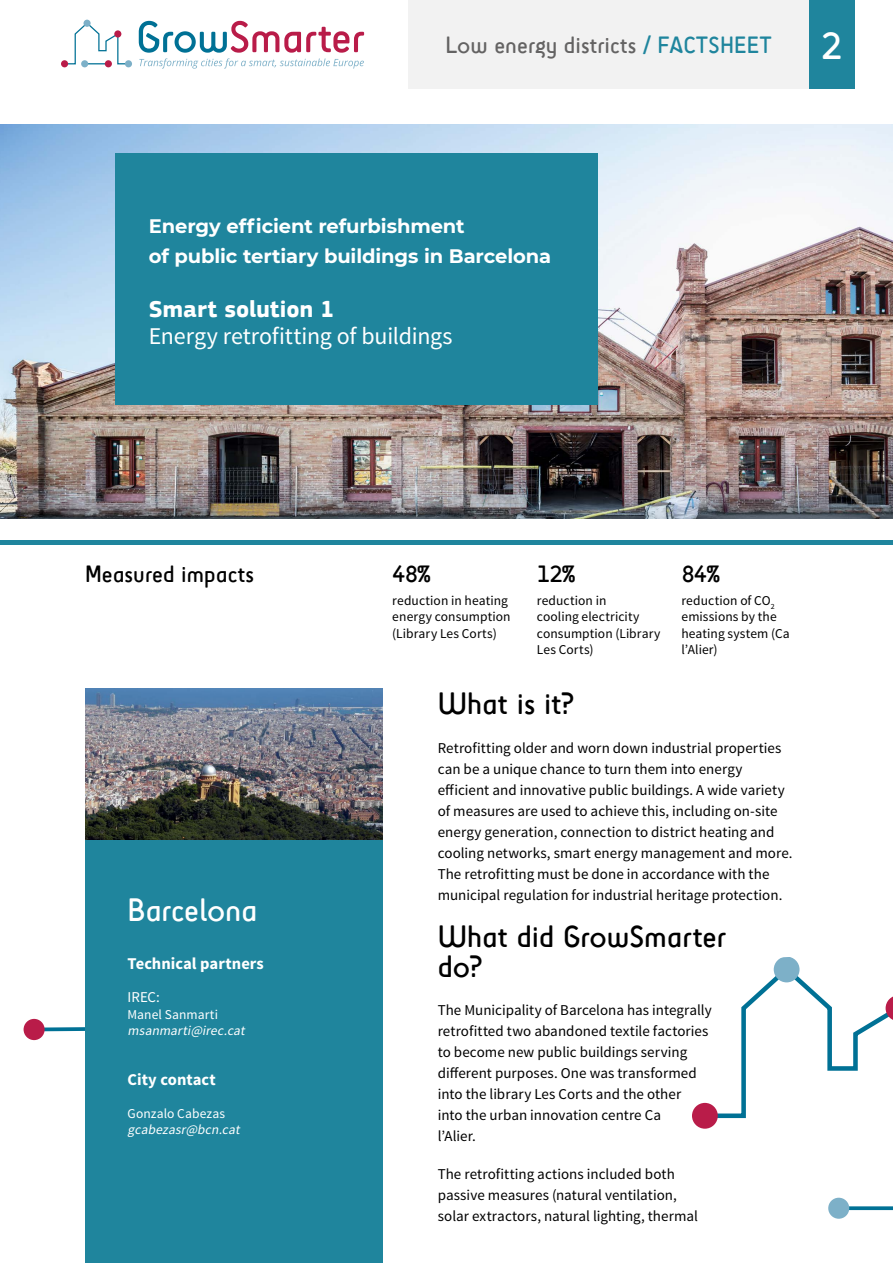
<style>
.page{position:relative;width:893px;height:1263px;background:#fff}
.page>*{position:absolute;margin:0;border:0;box-sizing:border-box;transform-origin:0 0}
.t1{font:39px "Sci Fly Sans";color:#fff}
.t2{font:33px "Sci Fly Sans";letter-spacing:-.005em;color:#fff}
.t3{font:31.5px/30px "Sci Fly Sans";color:#000}
.t4{font:24px "Source Sans Pro";letter-spacing:-.005em;color:#fff}
.t5{font:24px "Sci Fly Sans";color:#646363}
.t6{font:24px "Sci Fly Sans";color:#000}
.t7{font:700 24px "EC Square Sans Pro";letter-spacing:.005em;color:#fff}
.t8{font:700 19.5px/30px "Montserrat";letter-spacing:-.005em;color:#fff}
.t9{font:700 16.5px "Source Sans Pro";color:#fff}
.t10{font:15px/21px "Source Sans Pro";letter-spacing:.005em;color:#000}
.t11{font:15px "Source Sans Pro";color:#fff}
.t12{font:13.5px/16.5px "Source Sans Pro";letter-spacing:.005em;color:#000}
.t13{font:italic 13.5px "Source Sans Pro";color:#fff}
.t14{font:13.5px "Source Sans Pro";letter-spacing:.01em;color:#fff}
.s1{color:#1f859d}
</style>
<div class="page">
<svg style="left:23px;top:1018px;width:62px;height:23px"></svg>
<img style="left:0;top:124px;width:893px;height:394px">
<div style="left:115px;top:153px;width:482px;height:252px;background:#1f859d"></div>
<div style="left:408px;top:0;width:401px;height:88px;background:#f2f2f2"></div>
<svg style="left:62px;top:21px;width:69px;height:44px"></svg>
<div style="left:61px;top:60px;width:7px;height:7px;background:#b91c49;border-radius:50%"></div>
<div style="left:84px;top:20px;width:7px;height:7px;background:#7db0c8;border-radius:50%"></div>
<div style="left:125px;top:60px;width:7px;height:7px;background:#7db0c8;border-radius:50%"></div>
<div style="left:114px;top:30px;width:7px;height:8px;background:#b91c49;border-radius:50%"></div>
<div style="left:81px;top:60px;width:7px;height:7px;background:#7db0c8;border-radius:50%"></div>
<div style="left:105px;top:60px;width:7px;height:7px;background:#b91c49;border-radius:50%"></div>
<svg style="left:139px;top:21px;width:225px;height:48px"></svg>
<div style="left:809px;top:0;width:46px;height:88px;background:#1f859d"></div>
<div style="left:85px;top:839px;width:298px;height:424px;background:#1f859d"></div>
<img style="left:85px;top:688px;width:298px;height:151px">
<div style="left:692px;top:1103px;width:26px;height:26px;background:#b91c49;border-radius:50%"></div>
<svg style="left:774px;top:956px;width:25px;height:26px"></svg>
<svg style="left:696px;top:963px;width:197px;height:157px"></svg>
<div style="left:758px;top:1098px;width:126px;height:40px;background:#fff"></div>
<svg style="left:828px;top:1197px;width:65px;height:14px"></svg>
<div style="left:828px;top:1198px;width:21px;height:21px;background:#7db0c8;border-radius:50%"></div>
<div style="left:0;top:540px;width:893px;height:5px;background:#1f859d"></div>
<h3 class="t5" style="left:445px;top:31px;width:328px">Low energy districts <span class="s1">/ FACTSHEET</span></h3>
<h1 class="t1" style="left:821px;top:23px;width:24px">2</h1>
<h3 class="t8" style="left:149px;top:210px;width:404px">Energy efficient refurbishment<br>of public tertiary buildings in Barcelona</h3>
<h3 class="t7" style="left:149px;top:295px;width:187px">Smart solution 1</h3>
<h3 class="t4" style="left:149px;top:321px;width:305px">Energy retrofitting of buildings</h3>
<h3 class="t6" style="left:85px;top:560px;width:171px">Measured impacts</h3>
<h2 class="t2" style="left:128px;top:890px;width:131px">Barcelona</h2>
<p class="t9" style="left:128px;top:953px;width:138px">Technical partners</p>
<p class="t11" style="left:128px;top:988px;width:34px">IREC:</p>
<p class="t14" style="left:128px;top:1006px;width:92px">Manel Sanmarti</p>
<p class="t13" style="left:128px;top:1022px;width:122px">msanmarti@irec.cat</p>
<p class="t9" style="left:128px;top:1068px;width:90px">City contact</p>
<p class="t14" style="left:128px;top:1105px;width:99px">Gonzalo Cabezas</p>
<p class="t13" style="left:128px;top:1121px;width:117px">gcabezasr@bcn.cat</p>
<h3 class="t6" style="left:392px;top:560px;width:40px">48%</h3>
<h3 class="t6" style="left:537px;top:560px;width:40px">12%</h3>
<h3 class="t6" style="left:681px;top:560px;width:40px">84%</h3>
<p class="t12" style="left:392px;top:592px;width:120px">reduction in heating energy consumption (Library Les Corts)</p>
<p class="t12" style="left:537px;top:592px;width:125px">reduction in<br>cooling electricity consumption (Library<br>Les Corts)</p>
<p class="t12" style="left:681px;top:592px;width:110px">reduction of CO<sub>2 </sub>emissions by the heating system (Ca l’Alier)</p>
<h3 class="t3" style="left:438px;top:689px;width:138px">What is it?</h3>
<p class="t10" style="left:438px;top:737px;width:356px">Retrofitting older and worn down industrial properties can be a unique chance to turn them into energy efficient and innovative public buildings. A wide variety of measures are used to achieve this, including on-site energy generation, connection to district heating and cooling networks, smart energy management and more.<br>The retrofitting must be done in accordance with the municipal regulation for industrial heritage protection.</p>
<h3 class="t3" style="left:438px;top:921px;width:290px">What did GrowSmarter do?</h3>
<p class="t10" style="left:438px;top:999px;width:276px">The Municipality of Barcelona has integrally retrofitted two abandoned textile factories to become new public buildings serving different purposes. One was transformed into the library Les Corts and the other<br>into the urban innovation centre Ca<br>l’Alier.</p>
<p class="t10" style="left:438px;top:1163px;width:262px">The retrofitting actions included both passive measures (natural ventilation, solar extractors, natural lighting, thermal</p>
</div>
